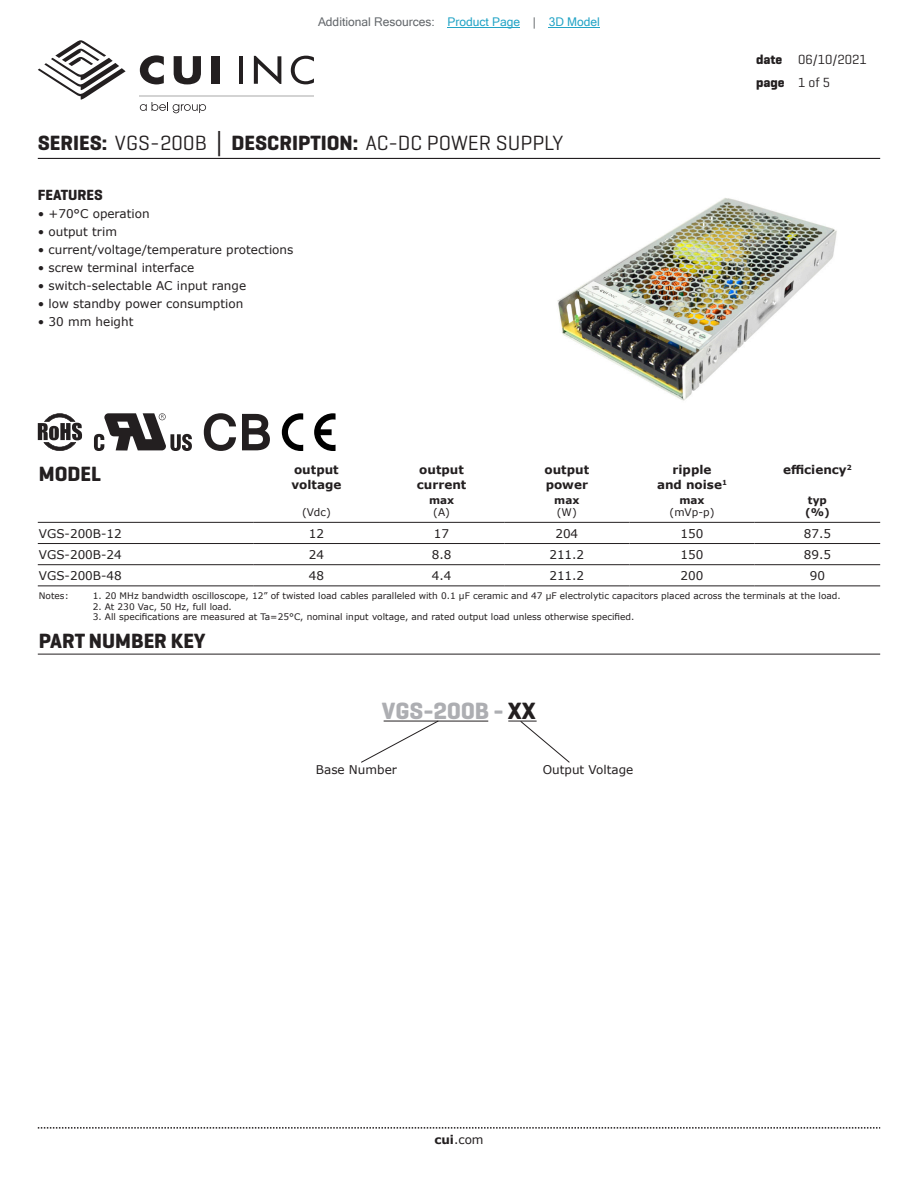
<style>
.page{position:relative;width:918px;height:1188px;background:#fff}
.page>*{position:absolute;margin:0;border:0;box-sizing:border-box;transform-origin:0 0}
.t1{font:700 24px "Geogrotesque";color:#adaeb2}
.t2{font:21px "Geogrotesque";color:#231f20}
.t3{font:700 21px "Geogrotesque";color:#231f20}
.t4{font:700 15px "Geogrotesque";color:#231f20}
.t5{font:13.5px/22.5px "Geogrotesque";color:#231f20}
.t6{font:12px "Verdana";color:#231f20}
.t7{font:700 12px/14.4px "Verdana";color:#231f20}
.t8{font:12px "Microsoft Sans Serif";color:#63676b}
.t9{font:10.5px "Verdana";color:#231f20}
.t10{font:700 10.5px/12.6px "Verdana";color:#231f20}
.t11{font:9px "Verdana";color:#231f20}
.s1{color:#23a4c6}
.s2{font-weight:700}
.s3{font-family:"Verdana";font-weight:700}
.s4{color:#231f20}
</style>
<div class="page">
<svg style="left:38px;top:1127px;width:842px;height:2px"></svg>
<hr style="left:38px;top:158px;width:842px;height:1px;background:#231f20">
<svg style="left:38px;top:40px;width:88px;height:60px"></svg>
<hr style="left:239px;top:56px;width:4px;height:28px;background:#231f20">
<svg style="left:254px;top:56px;width:27px;height:28px"></svg>
<svg style="left:291px;top:56px;width:23px;height:28px"></svg>
<svg style="left:140px;top:55px;width:24px;height:29px"></svg>
<svg style="left:174px;top:56px;width:27px;height:28px"></svg>
<div style="left:211px;top:56px;width:8px;height:28px;background:#231f20"></div>
<svg style="left:140px;top:102px;width:66px;height:11px"></svg>
<hr style="left:140px;top:95px;width:174px;height:1px;background:#231f20">
<img style="left:557px;top:198px;width:280px;height:203px">
<hr style="left:38px;top:522px;width:216px;height:1px;background:#231f20">
<hr style="left:254px;top:522px;width:125px;height:1px;background:#231f20">
<hr style="left:379px;top:522px;width:125px;height:1px;background:#231f20">
<hr style="left:504px;top:522px;width:125px;height:1px;background:#231f20">
<hr style="left:629px;top:522px;width:126px;height:1px;background:#231f20">
<hr style="left:755px;top:522px;width:125px;height:1px;background:#231f20">
<hr style="left:38px;top:543px;width:216px;height:1px;background:#231f20">
<hr style="left:254px;top:543px;width:125px;height:1px;background:#231f20">
<hr style="left:379px;top:543px;width:125px;height:1px;background:#231f20">
<hr style="left:504px;top:543px;width:125px;height:1px;background:#231f20">
<hr style="left:629px;top:543px;width:126px;height:1px;background:#231f20">
<hr style="left:755px;top:543px;width:125px;height:1px;background:#231f20">
<hr style="left:38px;top:564px;width:216px;height:1px;background:#231f20">
<hr style="left:254px;top:564px;width:125px;height:1px;background:#231f20">
<hr style="left:379px;top:564px;width:125px;height:1px;background:#231f20">
<hr style="left:504px;top:564px;width:125px;height:1px;background:#231f20">
<hr style="left:629px;top:564px;width:126px;height:1px;background:#231f20">
<hr style="left:755px;top:564px;width:125px;height:1px;background:#231f20">
<hr style="left:38px;top:586px;width:216px;height:1px;background:#231f20">
<hr style="left:254px;top:586px;width:125px;height:1px;background:#231f20">
<hr style="left:379px;top:586px;width:125px;height:1px;background:#231f20">
<hr style="left:504px;top:586px;width:125px;height:1px;background:#231f20">
<hr style="left:629px;top:586px;width:126px;height:1px;background:#231f20">
<hr style="left:755px;top:586px;width:125px;height:1px;background:#231f20">
<hr style="left:38px;top:654px;width:842px;height:1px;background:#231f20">
<hr style="left:384px;top:721px;width:104px;height:1px;background:#231f20">
<svg style="left:361px;top:720px;width:78px;height:43px"></svg>
<svg style="left:508px;top:720px;width:62px;height:43px"></svg>
<svg style="left:94px;top:413px;width:98px;height:38px"></svg>
<svg style="left:38px;top:413px;width:44px;height:38px"></svg>
<svg style="left:282px;top:413px;width:54px;height:38px"></svg>
<svg style="left:204px;top:413px;width:32px;height:38px"></svg>
<svg style="left:242px;top:414px;width:28px;height:36px"></svg>
<hr style="left:448px;top:27px;width:72px;height:1px;background:#23a4c6">
<hr style="left:549px;top:27px;width:51px;height:1px;background:#23a4c6">
<h3 class="t8" style="left:318px;top:15px;width:283px">Additional Resources: <span class="s1">Product Page</span> | <span class="s1">3D Model</span></h3>
<h2 class="t2" style="left:38px;top:130px;width:527px"><span class="s2">SERIES:</span> VGS-200B <span class="s3">│</span> <span class="s2">DESCRIPTION:</span> AC-DC POWER SUPPLY</h2>
<h3 class="t4" style="left:38px;top:186px;width:67px">FEATURES</h3>
<h3 class="t6" style="left:38px;top:206px;width:113px">• +70°C operation</h3>
<h3 class="t6" style="left:38px;top:224px;width:81px">• output trim</h3>
<h3 class="t6" style="left:38px;top:242px;width:257px">• current/voltage/temperature protections</h3>
<h3 class="t6" style="left:38px;top:260px;width:158px">• screw terminal interface</h3>
<h3 class="t6" style="left:38px;top:278px;width:210px">• switch-selectable AC input range</h3>
<h3 class="t6" style="left:38px;top:296px;width:207px">• low standby power consumption</h3>
<h3 class="t6" style="left:38px;top:314px;width:97px">• 30 mm height</h3>
<h3 class="t5" style="left:756px;top:48px;width:112px"><span class="s2">date</span> 06/10/2021 <span class="s2">page</span> 1 of 5</h3>
<h2 class="t3" style="left:39px;top:461px;width:64px">MODEL</h2>
<h3 class="t7" style="left:291px;top:462px;width:51px">output voltage</h3>
<h3 class="t7" style="left:417px;top:462px;width:51px">output current</h3>
<h3 class="t7" style="left:545px;top:462px;width:46px">output power</h3>
<h3 class="t7" style="left:657px;top:462px;width:72px;text-align:center">ripple<br>and noise<sup>1</sup></h3>
<h3 class="t7" style="left:783px;top:462px;width:70px">efficiency<sup>2</sup></h3>
<p class="t9" style="left:302px;top:505px;width:30px">(Vdc)</p>
<p class="t10" style="left:805px;top:493px;width:26px">typ (%)</p>
<p class="t10" style="left:429px;top:493px;width:27px">max</p>
<p class="t9" style="left:433px;top:505px;width:18px">(A)</p>
<p class="t10" style="left:554px;top:493px;width:27px">max</p>
<p class="t9" style="left:557px;top:505px;width:21px">(W)</p>
<p class="t10" style="left:679px;top:493px;width:27px">max</p>
<p class="t9" style="left:670px;top:505px;width:46px">(mVp-p)</p>
<h3 class="t6" style="left:39px;top:525px;width:85px">VGS-200B-12</h3>
<h3 class="t6" style="left:309px;top:525px;width:17px">12</h3>
<h3 class="t6" style="left:434px;top:525px;width:17px">17</h3>
<h3 class="t6" style="left:555px;top:525px;width:24px">204</h3>
<h3 class="t6" style="left:681px;top:525px;width:24px">150</h3>
<h3 class="t6" style="left:804px;top:525px;width:29px">87.5</h3>
<h3 class="t6" style="left:39px;top:546px;width:85px">VGS-200B-24</h3>
<h3 class="t6" style="left:309px;top:546px;width:17px">24</h3>
<h3 class="t6" style="left:432px;top:546px;width:21px">8.8</h3>
<h3 class="t6" style="left:549px;top:546px;width:36px">211.2</h3>
<h3 class="t6" style="left:681px;top:546px;width:24px">150</h3>
<h3 class="t6" style="left:804px;top:546px;width:29px">89.5</h3>
<h3 class="t6" style="left:39px;top:567px;width:85px">VGS-200B-48</h3>
<h3 class="t6" style="left:309px;top:567px;width:17px">48</h3>
<h3 class="t6" style="left:432px;top:567px;width:21px">4.4</h3>
<h3 class="t6" style="left:549px;top:567px;width:36px">211.2</h3>
<h3 class="t6" style="left:681px;top:567px;width:24px">200</h3>
<h3 class="t6" style="left:810px;top:567px;width:17px">90</h3>
<p class="t11" style="left:39px;top:589px;width:31px">Notes:</p>
<p class="t11" style="left:93px;top:589px;width:749px">1. 20 MHz bandwidth oscilloscope, 12” of twisted load cables paralleled with 0.1 µF ceramic and 47 µF electrolytic capacitors placed across the terminals at the load.</p>
<p class="t11" style="left:93px;top:600px;width:141px">2. At 230 Vac, 50 Hz, full load.</p>
<p class="t11" style="left:93px;top:611px;width:543px">3. All specifications are measured at Ta=25°C, nominal input voltage, and rated output load unless otherwise specified.</p>
<h2 class="t3" style="left:39px;top:628px;width:168px">PART NUMBER KEY</h2>
<h1 class="t1" style="left:382px;top:696px;width:156px">VGS-200B - <span class="s4">XX</span></h1>
<h3 class="t6" style="left:316px;top:761px;width:83px">Base Number</h3>
<h3 class="t6" style="left:543px;top:761px;width:92px">Output Voltage</h3>
<h3 class="t6" style="left:434px;top:1131px;width:51px"><span class="s2">cui</span>.com</h3>
</div>
